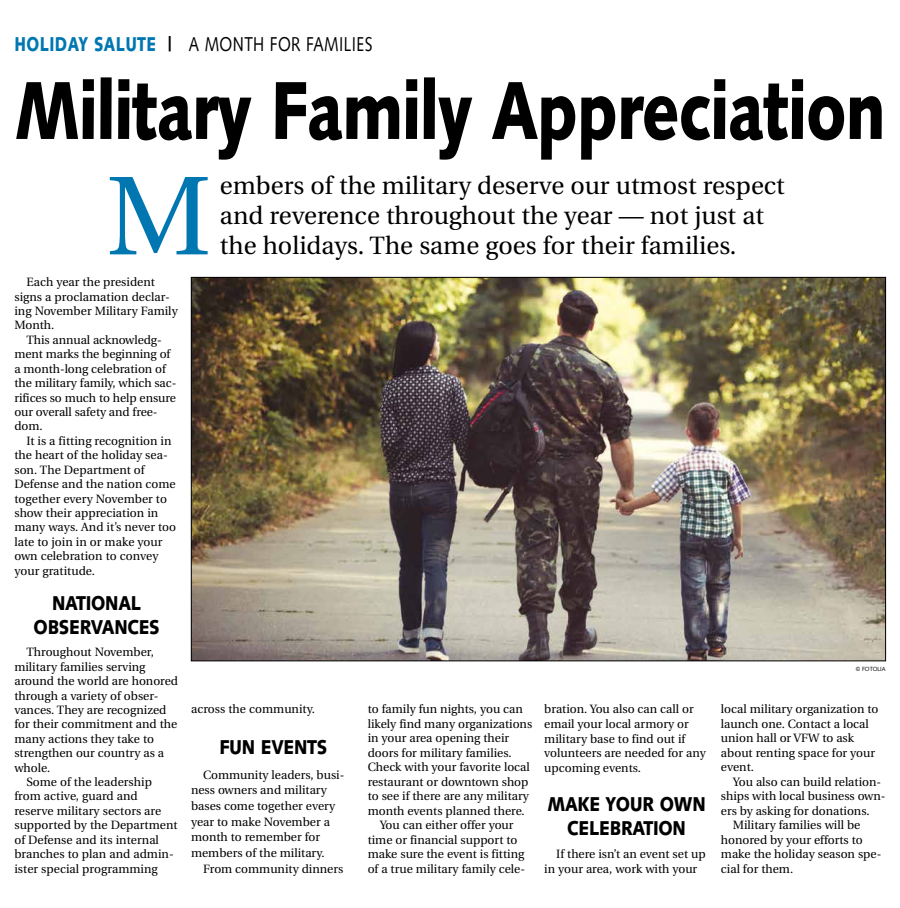
<style>
.page{position:relative;width:900px;height:908px;background:#fff}
.page>*{position:absolute;margin:0;border:0;box-sizing:border-box;transform-origin:0 0}
.t1{font:111.7px "Utopia";color:#0077b1}
.t2{font:900 82px "Syntax";letter-spacing:-.015em;color:#000;scale:.77 1}
.t3{font:25px/30px "Utopia";color:#000}
.t4{font:900 20px/24px "Syntax";letter-spacing:-.015em;color:#000;text-align:center;scale:.86 1}
.t5{font:20px "Syntax";letter-spacing:.025em;color:#000;scale:.77 1}
.t6{font:12px/14.4px "Utopia";color:#000}
.t7{font:6px "Syntax";letter-spacing:-.01em;color:#000;scale:.95 1}
.s1{font-weight:900;color:#0077b1}
.s2{font-weight:900}
</style>
<div class="page">
<img style="left:193px;top:279px;width:691px;height:380px">
<h3 class="t5" style="left:14px;top:32px;width:466px"><span class="s1">HOLIDAY SALUTE</span> <span class="s2">|</span> A MONTH FOR FAMILIES</h3>
<h2 class="t2" style="left:14px;top:62px;width:1133px">Military Family Appreciation</h2>
<h1 class="t1" style="left:106px;top:155px;width:107px">M</h1>
<h3 class="t3" style="left:220px;top:171px;width:566px">embers of the military deserve our utmost respect and reverence throughout the year — not just at the holidays. The same goes for their families.</h3>
<p class="t6" style="left:14px;top:275px;width:165px;text-indent:12px">Each year the president signs a proclamation declar&shy;ing November Military Family<br>Month.</p>
<p class="t6" style="left:14px;top:332px;width:164px;text-indent:12px">This annual acknowledg&shy;ment marks the beginning of a month-long celebration of the military family, which sac&shy;rifices so much to help ensure our overall safety and free&shy;dom.</p>
<p class="t6" style="left:14px;top:433px;width:163px;text-indent:12px">It is a fitting recognition in the heart of the holiday sea&shy;son. The Department of<br>Defense and the nation come together every November to show their appreciation in many ways. And it’s never too late to join in or make your own celebration to convey your gratitude.</p>
<h3 class="t4" style="left:34px;top:590px;width:148px">NATIONAL<br>OBSERVANCES</h3>
<p class="t6" style="left:26px;top:645px;width:129px">Throughout November,</p>
<p class="t6" style="left:14px;top:659px;width:133px">military families serving</p>
<p class="t6" style="left:14px;top:673px;width:165px">around the world are honored</p>
<p class="t6" style="left:14px;top:688px;width:146px">through a variety of obser-</p>
<p class="t6" style="left:14px;top:702px;width:153px">vances. They are recognized</p>
<p class="t6" style="left:14px;top:717px;width:164px">for their commitment and the</p>
<p class="t6" style="left:14px;top:731px;width:141px">many actions they take to</p>
<p class="t6" style="left:14px;top:746px;width:151px">strengthen our country as a</p>
<p class="t6" style="left:14px;top:760px;width:37px">whole.</p>
<p class="t6" style="left:26px;top:774px;width:127px">Some of the leadership</p>
<p class="t6" style="left:14px;top:789px;width:125px">from active, guard and</p>
<p class="t6" style="left:14px;top:803px;width:148px">reserve military sectors are</p>
<p class="t6" style="left:14px;top:818px;width:165px">supported by the Department</p>
<p class="t6" style="left:14px;top:832px;width:146px">of Defense and its internal</p>
<p class="t6" style="left:14px;top:846px;width:161px">branches to plan and admin-</p>
<p class="t6" style="left:14px;top:861px;width:145px">ister special programming</p>
<p class="t7" style="left:856px;top:665px;width:33px">© FOTOLIA</p>
<p class="t6" style="left:191px;top:702px;width:125px">across the community.</p>
<h3 class="t4" style="left:219px;top:735px;width:127px">FUN EVENTS</h3>
<p class="t6" style="left:191px;top:766px;width:155px;line-height:15.7px;text-indent:12px">Community leaders, busi&shy;ness owners and military bases come together every year to make November a month to remember for members of the military.</p>
<p class="t6" style="left:203px;top:861px;width:142px">From community dinners</p>
<p class="t6" style="left:721px;top:702px;width:159px">local military organization to launch one. Contact a local union hall or VFW to ask about renting space for your event.</p>
<p class="t6" style="left:733px;top:774px;width:150px">You also can build relation-</p>
<p class="t6" style="left:721px;top:789px;width:166px">ships with local business own-</p>
<p class="t6" style="left:721px;top:803px;width:150px">ers by asking for donations.</p>
<p class="t6" style="left:733px;top:817px;width:129px">Military families will be</p>
<p class="t6" style="left:721px;top:832px;width:143px">honored by your efforts to</p>
<p class="t6" style="left:721px;top:846px;width:162px">make the holiday season spe-</p>
<p class="t6" style="left:721px;top:861px;width:74px">cial for them.</p>
<p class="t6" style="left:544px;top:702px;width:163px;line-height:14.7px">bration. You also can call or email your local armory or military base to find out if volunteers are needed for any upcoming events.</p>
<h3 class="t4" style="left:548px;top:791px;width:185px;line-height:24.3px">MAKE YOUR OWN<br>CELEBRATION</h3>
<p class="t6" style="left:544px;top:846px;width:163px;line-height:14.7px;text-indent:12px">If there isn’t an event set up in your area, work with your</p>
<p class="t6" style="left:368px;top:702px;width:157px">to family fun nights, you can</p>
<p class="t6" style="left:368px;top:716px;width:166px">likely find many organizations</p>
<p class="t6" style="left:368px;top:731px;width:143px">in your area opening their</p>
<p class="t6" style="left:368px;top:745px;width:145px">doors for military families.</p>
<p class="t6" style="left:368px;top:760px;width:164px">Check with your favorite local</p>
<p class="t6" style="left:368px;top:774px;width:162px">restaurant or downtown shop</p>
<p class="t6" style="left:368px;top:789px;width:163px">to see if there are any military</p>
<p class="t6" style="left:368px;top:803px;width:159px">month events planned there.</p>
<p class="t6" style="left:380px;top:817px;width:135px">You can either offer your</p>
<p class="t6" style="left:368px;top:832px;width:151px">time or financial support to</p>
<p class="t6" style="left:368px;top:846px;width:158px">make sure the event is fitting</p>
<p class="t6" style="left:368px;top:861px;width:159px">of a true military family cele-</p>
</div>
